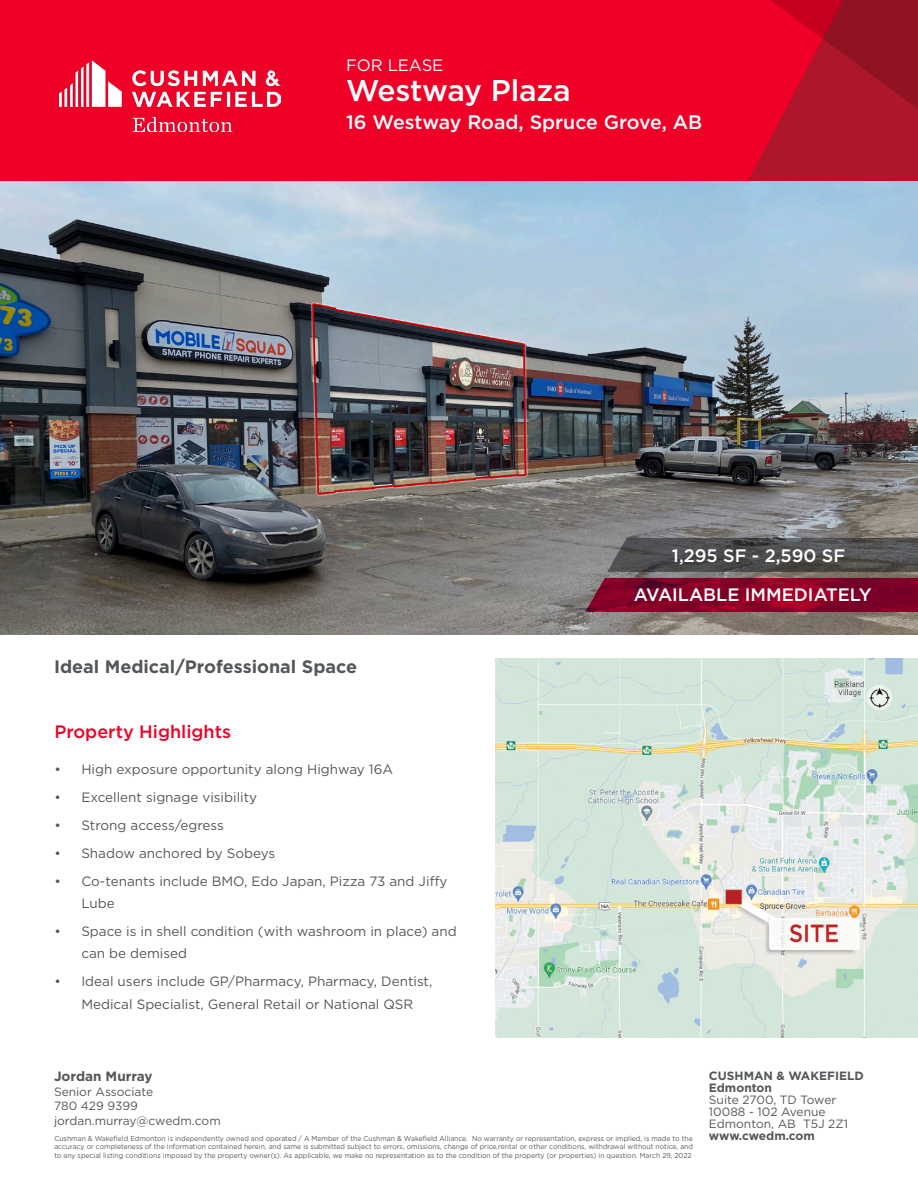
<style>
.page{position:relative;width:918px;height:1188px;background:#fff}
.page>*{position:absolute;margin:0;border:0;box-sizing:border-box;transform-origin:0 0}
.t1{font:500 30px "Gotham";letter-spacing:-.005em;color:#fff}
.t2{font:500 19.5px "Gotham";color:#fff}
.Body_Text{font:500 18px "Gotham";color:#fff}
.Subheading_-_gray{font:700 18px "Gotham";color:#54575a}
.Section_Head_-_red{font:500 18px "Gotham";color:#ef0027}
.t3{font:16.5px "Gotham";color:#fff}
.t4{font:13.5px/22.5px "Gotham";color:#54575a}
.t5{font:700 13.5px "Gotham";color:#54575a}
.t6{font:12px/12px "Gotham";color:#54575a}
.t7{font:700 12px/12px "Gotham";color:#54575a}
.t8{font:7.2px/8.7px "Gotham";color:#54575a;scale:.95 1}
</style>
<div class="page">
<img style="left:0;top:181px;width:918px;height:453px">
<svg style="left:607px;top:538px;width:311px;height:34px;background:#4f4f4f"></svg>
<svg style="left:585px;top:578px;width:333px;height:34px;background:#860429"></svg>
<div style="left:0;top:0;width:918px;height:181px;background:#ef0027"></div>
<svg style="left:748px;top:0;width:170px;height:181px"></svg>
<img style="left:59px;top:60px;width:222px;height:72px">
<img style="left:496px;top:659px;width:422px;height:379px">
<h3 class="t3" style="left:346px;top:54px;width:99px">FOR LEASE</h3>
<h1 class="t1" style="left:346px;top:71px;width:226px">Westway Plaza</h1>
<h2 class="t2" style="left:346px;top:110px;width:358px">16 Westway Road, Spruce Grove, AB</h2>
<p class="Body_Text" style="left:672px;top:544px;width:175px">1,295 SF - 2,590 SF</p>
<p class="Subheading_-_gray" style="left:54px;top:655px;width:305px">Ideal Medical/Professional Space</p>
<p class="Section_Head_-_red" style="left:54px;top:720px;width:178px">Property Highlights</p>
<p class="t4" style="left:54px;top:758px;width:340px">• High exposure opportunity along Highway 16A</p>
<p class="t4" style="left:54px;top:786px;width:204px">• Excellent signage visibility</p>
<p class="t4" style="left:54px;top:813px;width:171px">• Strong access/egress</p>
<p class="t4" style="left:54px;top:841px;width:222px">• Shadow anchored by Sobeys</p>
<p class="t4" style="left:81px;top:869px;width:368px;text-indent:-27px">• Co-tenants include BMO, Edo Japan, Pizza 73 and Jiffy<br>Lube</p>
<p class="t4" style="left:81px;top:920px;width:377px;text-indent:-27px">• Space is in shell condition (with washroom in place) and can be demised</p>
<p class="t4" style="left:54px;top:970px;width:380px;text-align:center">• Ideal users include GP/Pharmacy, Pharmacy, Dentist,<br>Medical Specialist, General Retail or National QSR</p>
<p class="Body_Text" style="left:634px;top:583px;width:239px">AVAILABLE IMMEDIATELY</p>
<h3 class="t5" style="left:54px;top:1068px;width:100px">Jordan Murray</h3>
<h3 class="t6" style="left:54px;top:1084px;width:168px;line-height:14.4px">Senior Associate<br>780 429 9399 jordan.murray@cwedm.com</h3>
<h3 class="t7" style="left:709px;top:1070px;width:157px">CUSHMAN &amp; WAKEFIELD<br>Edmonton</h3>
<h3 class="t6" style="left:709px;top:1094px;width:141px">Suite 2700, TD Tower<br>10088 - 102 Avenue<br>Edmonton, AB T5J 2Z1</h3>
<p class="t8" style="left:54px;top:1134px;width:673px">Cushman &amp; Wakefield Edmonton is independently owned and operated / A Member of the Cushman &amp; Wakefield Alliance. No warranty or representation, express or implied, is made to the</p>
<h3 class="t7" style="left:709px;top:1130px;width:108px">www.cwedm.com</h3>
<p class="t8" style="left:54px;top:1142px;width:674px">accuracy or completeness of the information contained herein, and same is submitted subject to errors, omissions, change of price,rental or other conditions, withdrawal without notice, and to any special listing conditions imposed by the property owner(s). As applicable, we make no representation as to the condition of the property (or properties) in question. March 29, 2022</p>
</div>
